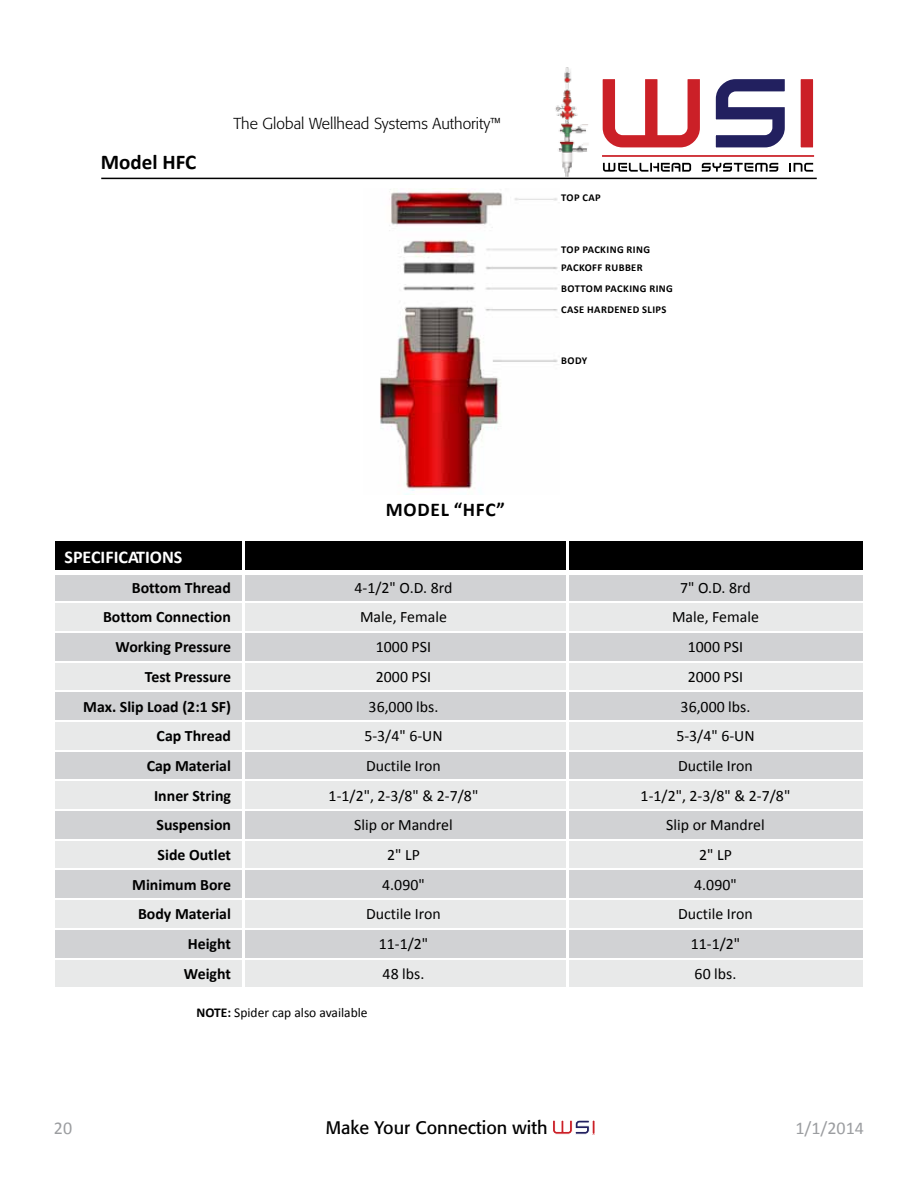
<style>
.page{position:relative;width:918px;height:1188px;background:#fff}
.page>*{position:absolute;margin:0;border:0;box-sizing:border-box;transform-origin:0 0}
.t1{font:700 21px "Calibri";color:#000}
.t2{font:700 19.5px "Calibri";letter-spacing:.04em;color:#000}
.t3{font:18px "Formata";color:#000}
.t4{font:700 18px "Calibri";color:#fff}
.t5{font:18px "Calibri";color:#9b9da0}
.t6{font:15.9px "Calibri";color:#000}
.t7{font:700 15.9px "Calibri";color:#000}
.t8{font:300 15.75px "Formata";color:#000}
.t9{font:13.5px "Calibri";color:#000}
.t10{font:700 10.5px/18px "Calibri";letter-spacing:.04em;color:#000}
.s1{font-weight:700}
</style>
<div class="page">
<div style="left:54px;top:540px;width:513px;height:32px;background:#000"></div>
<div style="left:567px;top:540px;width:297px;height:32px;background:#000"></div>
<div style="left:54px;top:572px;width:810px;height:30px;background:#d1d2d4"></div>
<div style="left:54px;top:602px;width:810px;height:30px;background:#e8e9e9"></div>
<div style="left:54px;top:632px;width:810px;height:30px;background:#d1d2d4"></div>
<div style="left:54px;top:662px;width:810px;height:29px;background:#e8e9e9"></div>
<div style="left:54px;top:691px;width:810px;height:30px;background:#d1d2d4"></div>
<div style="left:54px;top:721px;width:810px;height:30px;background:#e8e9e9"></div>
<div style="left:54px;top:751px;width:810px;height:29px;background:#d1d2d4"></div>
<div style="left:54px;top:780px;width:810px;height:30px;background:#e8e9e9"></div>
<div style="left:54px;top:810px;width:810px;height:30px;background:#d1d2d4"></div>
<div style="left:54px;top:840px;width:810px;height:29px;background:#e8e9e9"></div>
<div style="left:54px;top:869px;width:810px;height:30px;background:#d1d2d4"></div>
<div style="left:54px;top:899px;width:810px;height:30px;background:#e8e9e9"></div>
<div style="left:54px;top:929px;width:810px;height:29px;background:#d1d2d4"></div>
<div style="left:54px;top:958px;width:810px;height:30px;background:#e8e9e9"></div>
<hr style="left:566px;top:539px;width:3px;height:450px;background:#fff">
<div style="left:53px;top:570px;width:812px;height:5px;background:#fff"></div>
<hr style="left:53px;top:601px;width:812px;height:2px;background:#fff">
<hr style="left:53px;top:631px;width:812px;height:2px;background:#fff">
<hr style="left:53px;top:661px;width:812px;height:1px;background:#fff">
<hr style="left:53px;top:690px;width:812px;height:2px;background:#fff">
<hr style="left:53px;top:720px;width:812px;height:2px;background:#fff">
<hr style="left:53px;top:750px;width:812px;height:2px;background:#fff">
<hr style="left:53px;top:780px;width:812px;height:1px;background:#fff">
<hr style="left:53px;top:809px;width:812px;height:2px;background:#fff">
<hr style="left:53px;top:839px;width:812px;height:2px;background:#fff">
<hr style="left:53px;top:869px;width:812px;height:1px;background:#fff">
<hr style="left:53px;top:898px;width:812px;height:2px;background:#fff">
<hr style="left:53px;top:928px;width:812px;height:2px;background:#fff">
<hr style="left:53px;top:958px;width:812px;height:1px;background:#fff">
<hr style="left:53px;top:539px;width:2px;height:450px;background:#fff">
<hr style="left:863px;top:539px;width:2px;height:450px;background:#fff">
<hr style="left:53px;top:539px;width:812px;height:2px;background:#fff">
<hr style="left:53px;top:987px;width:812px;height:2px;background:#fff">
<img style="left:380px;top:188px;width:178px;height:306px">
<hr style="left:242px;top:539px;width:3px;height:450px;background:#fff">
<hr style="left:101px;top:178px;width:716px;height:1px;background:#000">
<img style="left:555px;top:67px;width:34px;height:110px">
<svg style="left:602px;top:79px;width:98px;height:69px"></svg>
<svg style="left:715px;top:79px;width:70px;height:69px"></svg>
<div style="left:800px;top:78px;width:14px;height:70px;background:#cb2027"></div>
<div style="left:799px;top:77px;width:16px;height:72px;border:2px solid #fff"></div>
<svg style="left:603px;top:163px;width:88px;height:9px"></svg>
<svg style="left:702px;top:163px;width:76px;height:9px"></svg>
<svg style="left:789px;top:163px;width:24px;height:9px"></svg>
<hr style="left:602px;top:155px;width:212px;height:2px;background:#cb2027">
<svg style="left:552px;top:1120px;width:38px;height:15px"></svg>
<h1 class="t1" style="left:101px;top:149px;width:97px">Model HFC</h1>
<p class="t8" style="left:234px;top:114px;width:269px">The Global Wellhead Systems Authority™</p>
<p class="t2" style="left:386px;top:497px;width:121px">MODEL “HFC”</p>
<p class="t10" style="left:561px;top:188px;width:41px">TOP CAP</p>
<p class="t10" style="left:561px;top:241px;width:90px">TOP PACKING RING<br>PACKOFF RUBBER</p>
<p class="t10" style="left:561px;top:278px;width:113px;line-height:21px">BoTTOM PACKING RING<br>CASE HARDENED SLIPS</p>
<p class="t10" style="left:561px;top:352px;width:28px">BODy</p>
<p class="t4" style="left:64px;top:545px;width:119px">SPECIFICATIONS</p>
<p class="t7" style="left:132px;top:577px;width:101px">Bottom Thread</p>
<p class="t6" style="left:355px;top:577px;width:99px">4-1/2" O.D. 8rd</p>
<p class="t6" style="left:680px;top:577px;width:72px">7" O.D. 8rd</p>
<p class="t7" style="left:103px;top:607px;width:129px">Bottom Connection</p>
<p class="t6" style="left:360px;top:607px;width:88px">Male, Female</p>
<p class="t6" style="left:672px;top:607px;width:88px">Male, Female</p>
<p class="t7" style="left:116px;top:637px;width:117px">Working Pressure</p>
<p class="t6" style="left:376px;top:637px;width:57px">1000 PSI</p>
<p class="t6" style="left:688px;top:637px;width:57px">1000 PSI</p>
<p class="t7" style="left:145px;top:666px;width:88px">Test Pressure</p>
<p class="t6" style="left:376px;top:667px;width:57px">2000 PSI</p>
<p class="t6" style="left:688px;top:667px;width:57px">2000 PSI</p>
<p class="t7" style="left:83px;top:696px;width:149px">Max. Slip Load (2:1 SF)</p>
<p class="t6" style="left:369px;top:696px;width:71px">36,000 lbs.</p>
<p class="t6" style="left:681px;top:696px;width:71px">36,000 lbs.</p>
<p class="t7" style="left:157px;top:726px;width:76px">Cap Thread</p>
<p class="t6" style="left:364px;top:726px;width:80px">5-3/4" 6-UN</p>
<p class="t6" style="left:676px;top:726px;width:80px">5-3/4" 6-UN</p>
<p class="t7" style="left:147px;top:756px;width:86px">Cap Material</p>
<p class="t6" style="left:366px;top:756px;width:76px">Ductile Iron</p>
<p class="t6" style="left:678px;top:756px;width:76px">Ductile Iron</p>
<p class="t7" style="left:154px;top:785px;width:78px">Inner String</p>
<p class="t6" style="left:329px;top:785px;width:151px">1-1/2", 2-3/8" &amp; 2-7/8"</p>
<p class="t6" style="left:641px;top:785px;width:151px">1-1/2", 2-3/8" &amp; 2-7/8"</p>
<p class="t7" style="left:157px;top:815px;width:76px">Suspension</p>
<p class="t6" style="left:354px;top:815px;width:100px">Slip or Mandrel</p>
<p class="t6" style="left:666px;top:815px;width:100px">Slip or Mandrel</p>
<p class="t7" style="left:158px;top:845px;width:75px">Side Outlet</p>
<p class="t6" style="left:387px;top:845px;width:34px">2" LP</p>
<p class="t6" style="left:699px;top:845px;width:34px">2" LP</p>
<p class="t7" style="left:132px;top:874px;width:100px">Minimum Bore</p>
<p class="t6" style="left:382px;top:874px;width:44px">4.090"</p>
<p class="t6" style="left:694px;top:874px;width:44px">4.090"</p>
<p class="t7" style="left:138px;top:904px;width:94px">Body Material</p>
<p class="t6" style="left:366px;top:904px;width:76px">Ductile Iron</p>
<p class="t6" style="left:678px;top:904px;width:76px">Ductile Iron</p>
<p class="t7" style="left:188px;top:934px;width:45px">Height</p>
<p class="t6" style="left:379px;top:934px;width:51px">11-1/2"</p>
<p class="t6" style="left:691px;top:934px;width:51px">11-1/2"</p>
<p class="t7" style="left:184px;top:963px;width:49px">Weight</p>
<p class="t6" style="left:383px;top:964px;width:43px">48 lbs.</p>
<p class="t6" style="left:695px;top:964px;width:43px">60 lbs.</p>
<p class="t9" style="left:196px;top:1004px;width:173px"><span class="s1">NOTE:</span> Spider cap also available</p>
<p class="t5" style="left:54px;top:1117px;width:20px">20</p>
<p class="t3" style="left:326px;top:1117px;width:223px">Make Your Connection with</p>
<p class="t5" style="left:795px;top:1117px;width:70px">1/1/2014</p>
</div>
